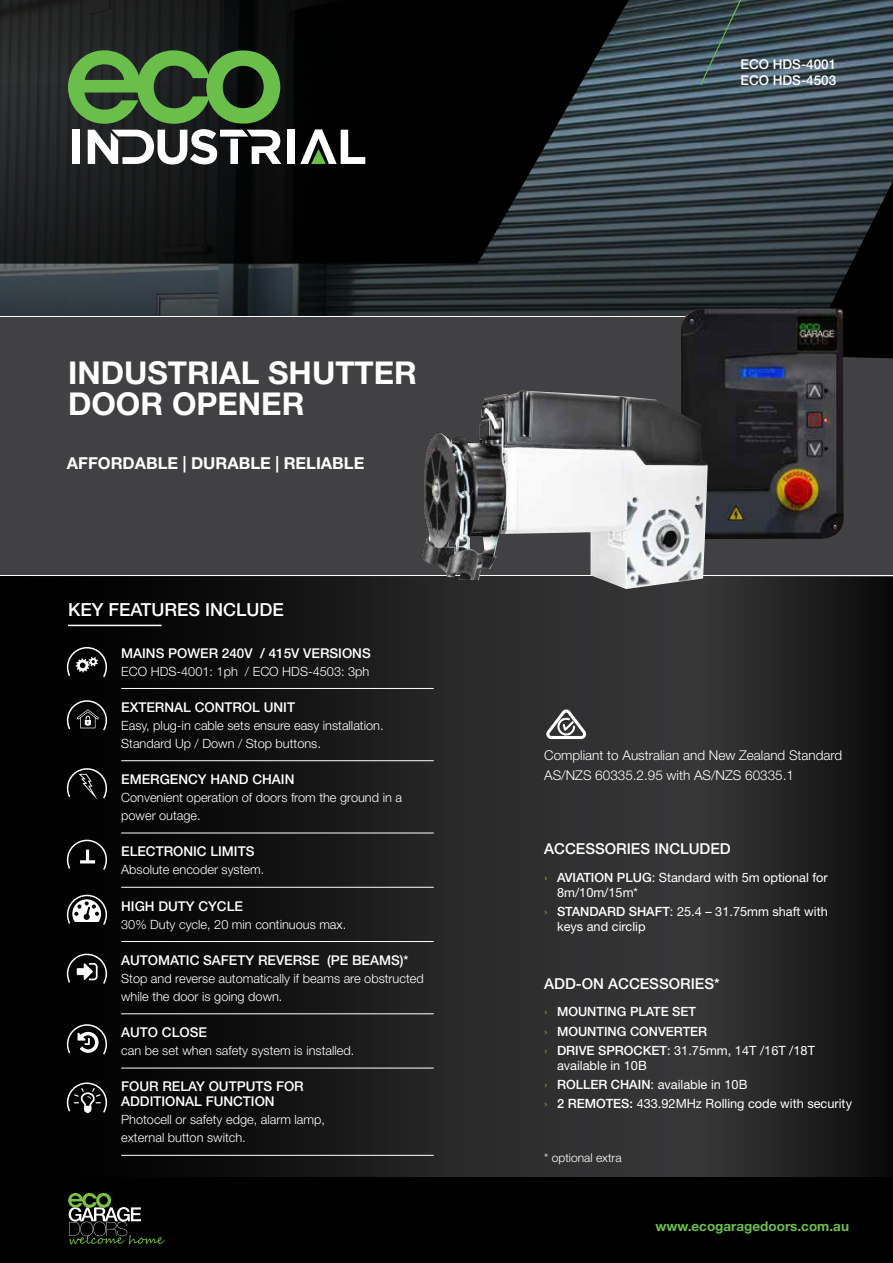
<style>
.page{position:relative;width:893px;height:1263px;background:#fff}
.page>*{position:absolute;margin:0;border:0;box-sizing:border-box;transform-origin:0 0}
.t1{font:700 31.5px/31.5px "Helvetica Neue LT";color:#fff}
.t2{font:500 18px "Helvetica Neue LT";color:#fff}
.t3{font:700 16.5px "Helvetica Neue LT";color:#fff}
.t4{font:500 15px "Helvetica Neue LT";color:#fff}
.t5{font:500 13.5px/16.2px "Helvetica Neue LT";color:#fff}
.t6{font:300 13.5px/19.2px "Helvetica Neue LT";color:#fff}
.t7{font:700 13.5px "Helvetica Neue LT";color:#6abf4b}
.t8{font:300 12.75px/18px "Helvetica Neue LT";color:#fff}
.t9{font:12.75px/15px "Helvetica Neue LT";color:#fff}
.t10{font:500 12.75px/19.2px "Helvetica Neue LT";color:#fff}
.t11{font:300 12px "Helvetica Neue LT";color:#fff}
.s1{font-weight:300;color:#7ac143}
.s2{font-weight:500}
.s3{font-weight:400}
</style>
<div class="page">
<div style="left:0;top:577px;width:893px;height:600px;background:#303031"></div>
<div style="left:0;top:577px;width:446px;height:600px;background:linear-gradient(to right,#000,#232324)"></div>
<div style="left:701px;top:577px;width:192px;height:600px;background:linear-gradient(to right,#383839,#09090a)"></div>
<div style="left:0;top:317px;width:893px;height:257px;background:#414042"></div>
<img style="left:648px;top:0;width:245px;height:84px">
<svg style="left:0;top:84px;width:893px;height:231px;background:#333d42"></svg>
<svg style="left:805px;top:106px;width:88px;height:253px;background:#242c31"></svg>
<svg style="left:0;top:0;width:648px;height:264px;background:#131617"></svg>
<div style="left:287px;top:130px;width:8px;height:34px;background:#fff"></div>
<svg style="left:300px;top:129px;width:65px;height:35px"></svg>
<svg style="left:68px;top:50px;width:213px;height:114px;background:#56744c"></svg>
<img style="left:681px;top:308px;width:165px;height:231px">
<svg style="left:699px;top:0;width:49px;height:87px;background:#3d5057"></svg>
<hr style="left:68px;top:625px;width:94px;height:1px;background:#fff">
<hr style="left:121px;top:688px;width:313px;height:1px;background:#fff">
<hr style="left:121px;top:760px;width:313px;height:1px;background:#fff">
<hr style="left:121px;top:833px;width:313px;height:1px;background:#fff">
<hr style="left:121px;top:887px;width:313px;height:1px;background:#fff">
<hr style="left:121px;top:941px;width:313px;height:1px;background:#fff">
<hr style="left:121px;top:1013px;width:313px;height:1px;background:#fff">
<hr style="left:121px;top:1068px;width:313px;height:1px;background:#fff">
<hr style="left:121px;top:1155px;width:313px;height:1px;background:#fff">
<img style="left:422px;top:391px;width:286px;height:198px">
<div style="left:0;top:1177px;width:893px;height:86px;background:#000"></div>
<svg style="left:68px;top:1193px;width:97px;height:51px"></svg>
<svg style="left:546px;top:709px;width:41px;height:30px"></svg>
<svg style="left:66px;top:894px;width:42px;height:32px"></svg>
<svg style="left:66px;top:839px;width:42px;height:32px"></svg>
<svg style="left:66px;top:953px;width:42px;height:32px"></svg>
<svg style="left:66px;top:767px;width:42px;height:33px"></svg>
<svg style="left:66px;top:699px;width:42px;height:33px"></svg>
<svg style="left:66px;top:646px;width:42px;height:33px"></svg>
<svg style="left:66px;top:1082px;width:42px;height:32px"></svg>
<svg style="left:66px;top:1023px;width:42px;height:33px"></svg>
<h1 class="t1" style="left:68px;top:356px;width:350px">INDUSTRIAL SHUTTER<br>DOOR OPENER</h1>
<p class="t3" style="left:67px;top:453px;width:299px">AFFORDABLE | DURABLE | RELIABLE</p>
<h2 class="t2" style="left:68px;top:599px;width:217px">KEY FEATURES INCLUDE</h2>
<p class="t5" style="left:121px;top:644px;width:251px">MAINS POWER 240V / 415V VERSIONS</p>
<p class="t8" style="left:121px;top:662px;width:250px">ECO HDS-4001: 1ph / ECO HDS-4503: 3ph</p>
<p class="t5" style="left:121px;top:699px;width:175px">EXTERNAL CONTROL UNIT</p>
<p class="t8" style="left:121px;top:716px;width:264px">Easy, plug-in cable sets ensure easy installation.<br>Standard Up / Down / Stop buttons.</p>
<p class="t5" style="left:121px;top:771px;width:175px">EMERGENCY HAND CHAIN</p>
<p class="t8" style="left:121px;top:788px;width:282px">Convenient operation of doors from the ground in a power outage.</p>
<p class="t5" style="left:121px;top:843px;width:135px">ELECTRONIC LIMITS</p>
<p class="t8" style="left:121px;top:860px;width:145px">Absolute encoder system.</p>
<p class="t5" style="left:121px;top:897px;width:123px">HIGH DUTY CYCLE</p>
<p class="t8" style="left:121px;top:915px;width:227px">30% Duty cycle, 20 min continuous max.</p>
<p class="t5" style="left:121px;top:952px;width:289px">AUTOMATIC SAFETY REVERSE (PE BEAMS)*</p>
<p class="t8" style="left:121px;top:969px;width:304px">Stop and reverse automatically if beams are obstructed while the door is going down.</p>
<p class="t5" style="left:121px;top:1024px;width:87px">AUTO CLOSE</p>
<p class="t8" style="left:121px;top:1041px;width:235px">can be set when safety system is installed.</p>
<p class="t5" style="left:121px;top:1079px;width:184px;line-height:15px">FOUR RELAY OUTPUTS FOR<br>ADDITIONAL FUNCTION</p>
<p class="t8" style="left:121px;top:1110px;width:205px">Photocell or safety edge, alarm lamp, external button switch.</p>
<p class="t5" style="left:740px;top:56px;width:97px">ECO HDS-4001<br>ECO HDS-4503</p>
<p class="t6" style="left:544px;top:746px;width:300px">Compliant to Australian and New Zealand Standard<br>AS/NZS 60335.2.95 with AS/NZS 60335.1</p>
<p class="t4" style="left:544px;top:840px;width:188px">ACCESSORIES INCLUDED</p>
<p class="t9" style="left:557px;top:870px;width:272px;text-indent:-13px"><span class="s1">›</span> <span class="s2">AVIATION PLUG</span>: Standard with 5m optional for<br>8m/10m/15m*</p>
<p class="t9" style="left:557px;top:904px;width:272px;text-indent:-13px"><span class="s1">›</span> <span class="s2">STANDARD SHAFT</span>: 25.4 – 31.75mm shaft with keys and circlip</p>
<p class="t4" style="left:544px;top:974px;width:177px">ADD-ON ACCESSORIES*</p>
<p class="t10" style="left:544px;top:1002px;width:272px"><span class="s1">›</span> MOUNTING PLATE SET<br><span class="s1">›</span> MOUNTING CONVERTER<br><span class="s1">›</span> DRIVE SPROCKET<span class="s3">: 31.75mm, 14T /16T /18T</span></p>
<p class="t9" style="left:544px;top:1055px;width:309px;line-height:19.2px;text-indent:13px">available in 10B<br><span class="s1">›</span> <span class="s2">ROLLER CHAIN</span>: available in 10B<br><span class="s1">›</span> <span class="s2">2 REMOTES:</span> 433.92MHz Rolling code with security</p>
<p class="t11" style="left:544px;top:1150px;width:79px">* optional extra</p>
<p class="t7" style="left:656px;top:1218px;width:195px">www.ecogaragedoors.com.au</p>
</div>
